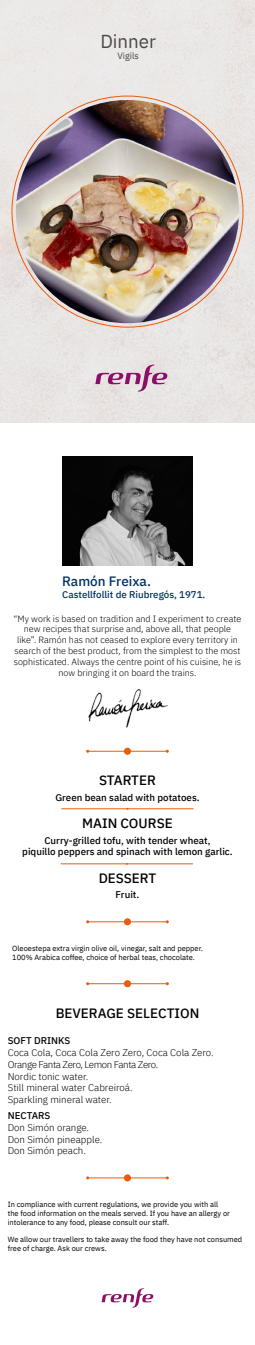
<style>
.page{position:relative;width:255px;height:1345px;background:#fff}
.page>*{position:absolute;margin:0;border:0;box-sizing:border-box;transform-origin:0 0}
.t1{font:18.75px "IBM Plex Sans";color:#4a4a49}
.Titulo{font:500 13.5px "IBM Plex Sans";color:#000}
.t2{font:500 13.5px "IBM Plex Sans";color:#003263}
.t3{font:300 9.75px "IBM Plex Sans";color:#000}
.Plato{font:500 9.75px "IBM Plex Sans";color:#000}
.t4{font:300 9.75px "IBM Plex Sans";letter-spacing:-.04em;color:#000}
.t5{font:500 9.75px "IBM Plex Sans";color:#003263}
.t6{font:300 9px/10.8px "IBM Plex Sans";color:#000;text-align:center}
.t7{font:9px "IBM Plex Sans";color:#4a4a49}
.t8{font:7.5px/9px "IBM Plex Sans";color:#000}
</style>
<div class="page">
<div style="left:0;top:0;width:255px;height:422px;background:#eae6e5"></div>
<svg style="left:95px;top:364px;width:73px;height:28px;background:#d2b3c6"></svg>
<hr style="left:88px;top:921px;width:79px;height:1px;background:#ea5b0b">
<div style="left:124px;top:918px;width:7px;height:7px;background:#ea5b0b;border-radius:50%"></div>
<img style="left:16px;top:100px;width:223px;height:223px;border-radius:112px">
<img style="left:88px;top:689px;width:80px;height:39px">
<hr style="left:88px;top:751px;width:79px;height:1px;background:#ea5b0b">
<div style="left:124px;top:747px;width:7px;height:8px;background:#ea5b0b;border-radius:50%"></div>
<img style="left:62px;top:457px;width:131px;height:109px">
<svg style="left:102px;top:1288px;width:52px;height:19px"></svg>
<hr style="left:88px;top:1177px;width:79px;height:1px;background:#ea5b0b">
<div style="left:124px;top:1174px;width:7px;height:7px;background:#ea5b0b;border-radius:50%"></div>
<hr style="left:61px;top:808px;width:133px;height:1px;background:#ea5b0b">
<hr style="left:61px;top:863px;width:132px;height:1px;background:#ea5b0b">
<hr style="left:88px;top:983px;width:79px;height:1px;background:#ea5b0b">
<div style="left:124px;top:980px;width:7px;height:7px;background:#ea5b0b;border-radius:50%"></div>
<p class="t1" style="left:100px;top:27px;width:57px">Dinner</p>
<p class="t7" style="left:117px;top:49px;width:23px">Vigils</p>
<p class="t2" style="left:62px;top:570px;width:90px">Ramón Freixa.</p>
<p class="t5" style="left:62px;top:586px;width:145px">Castellfollit de Riubregós, 1971.</p>
<p class="t6" style="left:14px;top:612px;width:229px">“My work is based on tradition and I experiment to create new recipes that surprise and, above all, that people like”. Ramón has not ceased to explore every territory in search of the best product, from the simplest to the most sophisticated. Always the centre point of his cuisine, he is now bringing it on board the trains.</p>
<p class="Titulo" style="left:99px;top:770px;width:58px">STARTER</p>
<p class="Plato" style="left:55px;top:789px;width:146px">Green bean salad with potatoes.</p>
<p class="Titulo" style="left:82px;top:813px;width:92px">MAIN COURSE</p>
<p class="Plato" style="left:44px;top:832px;width:168px">Curry-grilled tofu, with tender wheat,</p>
<p class="Plato" style="left:22px;top:844px;width:212px">piquillo peppers and spinach with lemon garlic.</p>
<p class="Titulo" style="left:99px;top:867px;width:59px">DESSERT</p>
<p class="Plato" style="left:116px;top:887px;width:25px">Fruit.</p>
<p class="t8" style="left:12px;top:943px;width:192px">Oleoestepa extra virgin olive oil, vinegar, salt and pepper.</p>
<p class="t8" style="left:12px;top:952px;width:184px">100% Arabica coffee, choice of herbal teas, chocolate.</p>
<p class="Titulo" style="left:56px;top:1002px;width:145px">BEVERAGE SELECTION</p>
<p class="Plato" style="left:8px;top:1032px;width:64px">SOFT DRINKS</p>
<p class="t3" style="left:8px;top:1045px;width:207px">Coca Cola, Coca Cola Zero Zero, Coca Cola Zero.</p>
<p class="t4" style="left:8px;top:1057px;width:152px">Orange Fanta Zero, Lemon Fanta Zero.</p>
<p class="t3" style="left:8px;top:1069px;width:82px">Nordic tonic water.</p>
<p class="t3" style="left:8px;top:1080px;width:126px">Still mineral water Cabreiroá.</p>
<p class="t3" style="left:8px;top:1092px;width:106px">Sparkling mineral water.</p>
<p class="Plato" style="left:8px;top:1108px;width:44px">NECTARS</p>
<p class="t3" style="left:8px;top:1120px;width:83px">Don Simón orange.</p>
<p class="t3" style="left:8px;top:1132px;width:96px">Don Simón pineapple.</p>
<p class="t3" style="left:8px;top:1143px;width:80px">Don Simón peach.</p>
<p class="t8" style="left:8px;top:1199px;width:224px">In compliance with current regulations, we provide you with all the food information on the meals served. If you have an allergy or intolerance to any food, please consult our staff.</p>
<p class="t8" style="left:8px;top:1234px;width:236px">We allow our travellers to take away the food they have not consumed free of charge. Ask our crews.</p>
</div>
